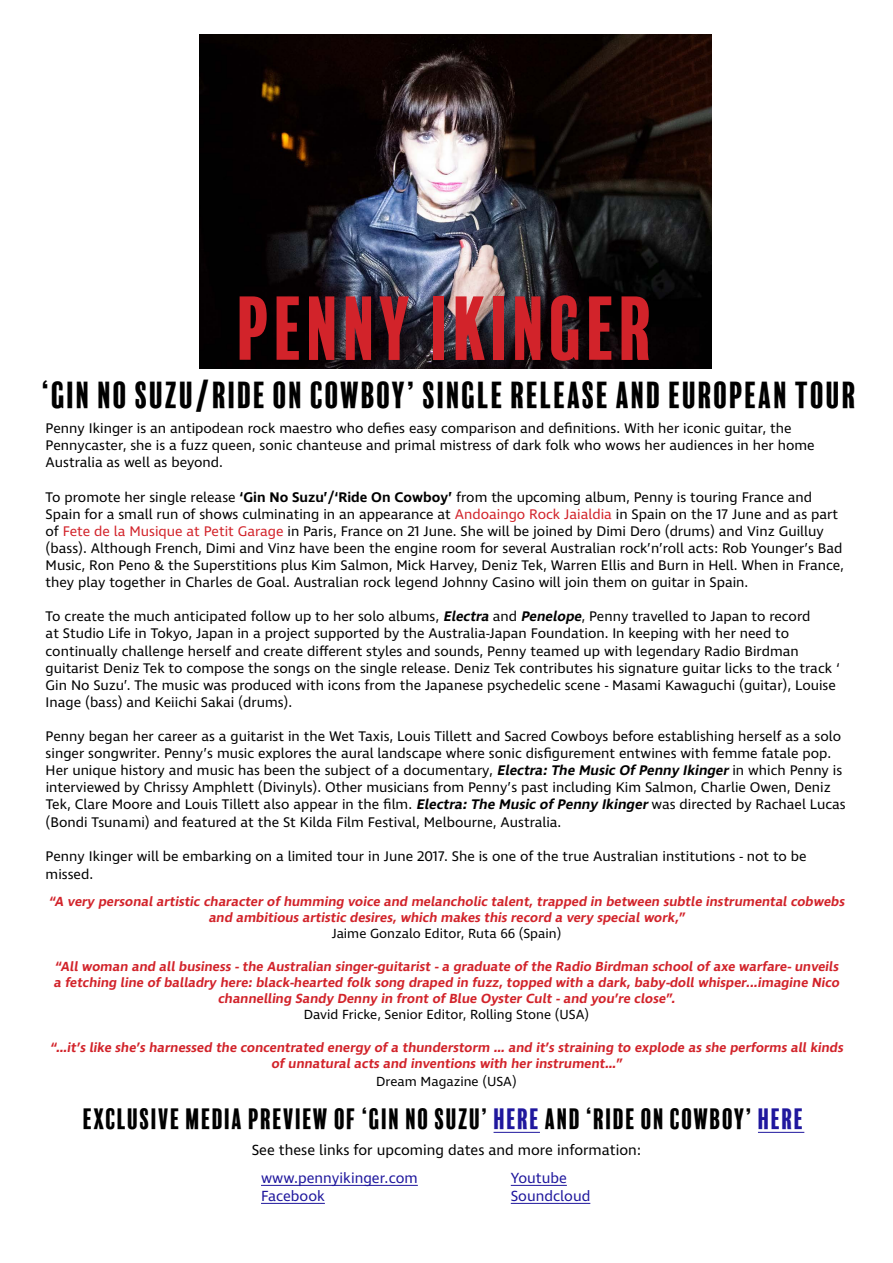
<style>
.page{position:relative;width:893px;height:1263px;background:#fff}
.page>*{position:absolute;margin:0;border:0;box-sizing:border-box;transform-origin:0 0}
.t1{font:82.5px "Balboa Plus Fill";color:#d2232a}
.t2{font:34.5px "Balboa Plus Fill";color:#000}
.t3{font:27px "Balboa Plus Fill";color:#000}
.t4{font:15px "Ingra";color:#000}
.t5{font:15px/18px "Ingra";color:#1f179d}
.t6{font:14.25px/17.1px "Ingra";color:#000}
.t7{font:600 13.5px/16.2px "Ingra";color:#d2232a;text-align:center}
.t8{font:italic 600 13.5px/16.2px "Ingra";color:#d2232a;text-align:center}
.t9{font:13.5px "Ingra";color:#000}
.s1{font-weight:600}
.s2{color:#d2232a}
.s3{font-weight:600;font-style:italic}
.s4{color:#1f179d}
</style>
<div class="page">
<img style="left:200px;top:34px;width:512px;height:334px">
<hr style="left:494px;top:1132px;width:46px;height:1px;background:#1f179d">
<hr style="left:758px;top:1132px;width:46px;height:1px;background:#1f179d">
<hr style="left:511px;top:1185px;width:56px;height:1px;background:#1f179d">
<hr style="left:511px;top:1203px;width:79px;height:1px;background:#1f179d">
<hr style="left:261px;top:1185px;width:157px;height:1px;background:#1f179d">
<hr style="left:261px;top:1203px;width:64px;height:1px;background:#1f179d">
<h1 class="t1" style="left:237px;top:282px;width:421px">PENNY IKINGER</h1>
<h2 class="t2" style="left:42px;top:376px;width:817px">‘GIN NO SUZU/RIDE ON COWBOY’ SINGLE RELEASE AND EUROPEAN TOUR</h2>
<p class="t6" style="left:46px;top:421px;width:771px">Penny Ikinger is an antipodean rock maestro who defies easy comparison and definitions. With her iconic guitar, the<br>Pennycaster, she is a fuzz queen, sonic chanteuse and primal mistress of dark folk who wows her audiences in her home<br>Australia as well as beyond.</p>
<p class="t6" style="left:46px;top:489px;width:800px">To promote her single release <span class="s1">‘Gin No Suzu’/‘Ride On Cowboy’</span> from the upcoming album, Penny is touring France and Spain for a small run of shows culminating in an appearance at <span class="s2">Andoaingo Rock Jaialdia</span> in Spain on the 17 June and as part of <span class="s2">Fete de la Musique at Petit Garage</span> in Paris, France on 21 June. She will be joined by Dimi Dero (drums) and Vinz Guilluy (bass). Although French, Dimi and Vinz have been the engine room for several Australian rock’n’roll acts: Rob Younger’s Bad Music, Ron Peno &amp; the Superstitions plus Kim Salmon, Mick Harvey, Deniz Tek, Warren Ellis and Burn in Hell. When in France, they play together in Charles de Goal. Australian rock legend Johnny Casino will join them on guitar in Spain.</p>
<p class="t6" style="left:46px;top:609px;width:795px">To create the much anticipated follow up to her solo albums, <span class="s3">Electra</span> and <span class="s3">Penelope</span>, Penny travelled to Japan to record<br>at Studio Life in Tokyo, Japan in a project supported by the Australia-Japan Foundation. In keeping with her need to continually challenge herself and create different styles and sounds, Penny teamed up with legendary Radio Birdman guitarist Deniz Tek to compose the songs on the single release. Deniz Tek contributes his signature guitar licks to the track ‘ Gin No Suzu’. The music was produced with icons from the Japanese psychedelic scene - Masami Kawaguchi (guitar), Louise Inage (bass) and Keiichi Sakai (drums).</p>
<p class="t6" style="left:46px;top:728px;width:802px">Penny began her career as a guitarist in the Wet Taxis, Louis Tillett and Sacred Cowboys before establishing herself as a solo singer songwriter. Penny’s music explores the aural landscape where sonic disfigurement entwines with femme fatale pop.<br>Her unique history and music has been the subject of a documentary, <span class="s3">Electra:The Music OfPenny Ikinger</span>in which Penny is interviewed by Chrissy Amphlett (Divinyls). Other musicians from Penny’s past including Kim Salmon, Charlie Owen, Deniz Tek, Clare Moore and Louis Tillett also appear in the film. <span class="s3">Electra:The Music ofPenny Ikinger</span>was directed by Rachael Lucas (Bondi Tsunami) and featured at the St Kilda Film Festival, Melbourne, Australia.</p>
<p class="t6" style="left:46px;top:848px;width:762px;line-height:18px">Penny Ikinger will be embarking on a limited tour in June 2017. She is one of the true Australian institutions - not to be missed.</p>
<p class="t8" style="left:49px;top:894px;width:800px">“A very personalartistic character ofhumming voice and melancholic talent,trapped in between subtle instrumentalcobwebs and ambitious artistic desires,which makes this record a very specialwork,”</p>
<p class="t9" style="left:332px;top:925px;width:231px">Jaime Gonzalo Editor, Ruta 66 (Spain)</p>
<p class="t7" style="left:54px;top:958px;width:790px">“All woman and all business - the Australian singer-guitarist - a graduate of the Radio Birdman school of axe warfare- unveils a fetching line of balladry here: black-hearted folk song draped in fuzz, topped with a dark, baby-doll whisper...imagine Nico channelling Sandy Denny in front of Blue Oyster Cult - and you’re close”.</p>
<p class="t9" style="left:304px;top:1006px;width:287px">David Fricke, Senior Editor, Rolling Stone (USA)</p>
<p class="t7" style="left:50px;top:1039px;width:797px">“…it’s like she’s harnessed the concentrated energy of a thunderstorm … and it’s straining to explode as she performs all kinds of unnatural acts and inventions with her instrument…”</p>
<p class="t9" style="left:376px;top:1073px;width:142px">Dream Magazine (USA)</p>
<h3 class="t3" style="left:83px;top:1103px;width:723px">EXCLUSIVE MEDIA PREVIEW OF ‘GIN NO SUZU’ <span class="s4">HERE</span> AND ‘RIDE ON COWBOY’ <span class="s4">HERE</span></h3>
<p class="t4" style="left:252px;top:1141px;width:391px">See these links for upcoming dates and more information:</p>
<p class="t5" style="left:261px;top:1169px;width:158px">www.pennyikinger.com<br>Facebook</p>
<p class="t5" style="left:511px;top:1169px;width:81px">Youtube<br>Soundcloud</p>
</div>
